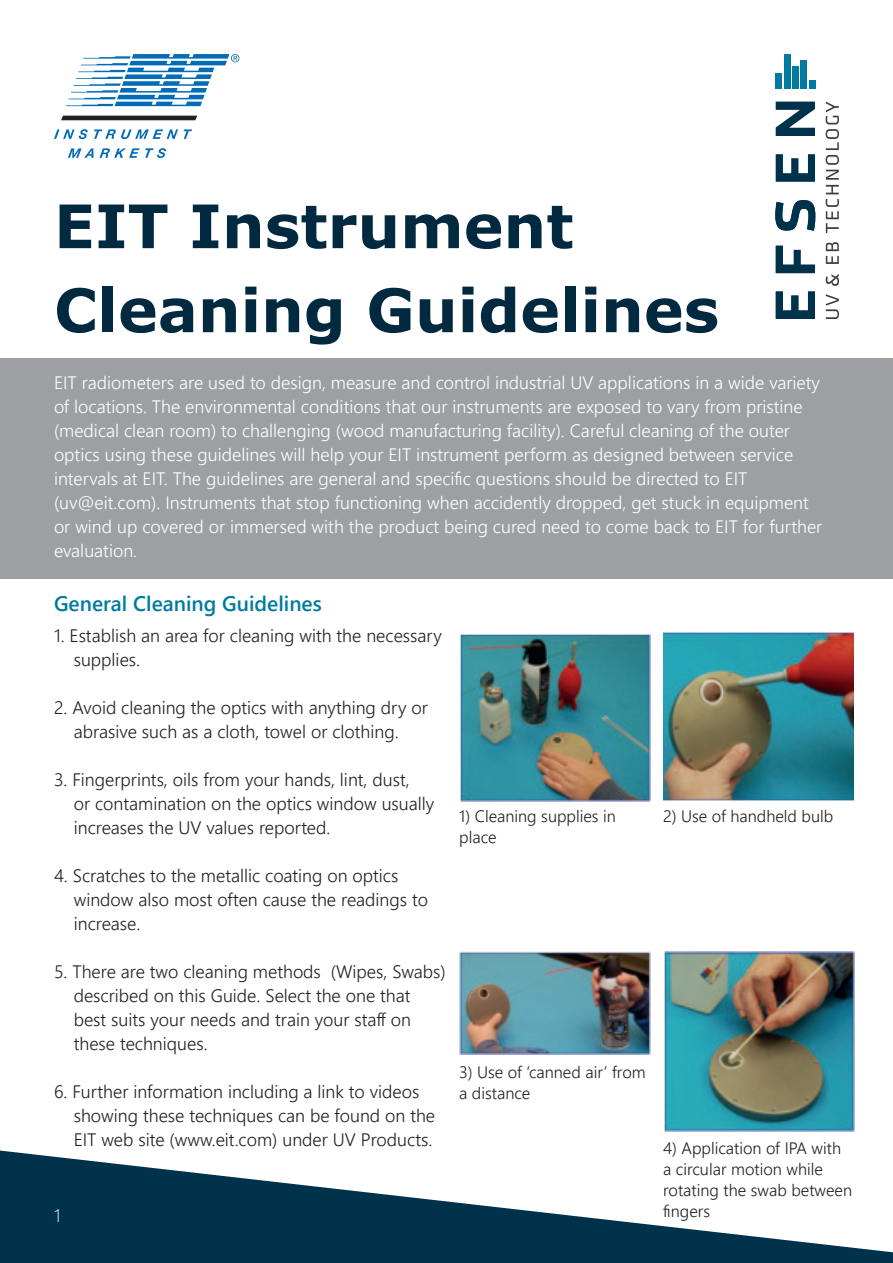
<style>
.page{position:relative;width:893px;height:1263px;background:#fff}
.page>*{position:absolute;margin:0;border:0;box-sizing:border-box;transform-origin:0 0}
.t1{font:700 60px/84px "Verdana";color:#012a41}
.t2{font:600 21px "Segoe UI";color:#007a9f}
.t3{font:300 18px/24px "Segoe UI";color:#fff}
.t4{font:300 18px/24px "Segoe UI";color:#231f20}
.t5{font:300 18px "Segoe UI";color:#fff}
.t6{font:300 16.5px/21px "Segoe UI";color:#231f20}
</style>
<div class="page">
<svg style="left:0;top:1150px;width:893px;height:113px;fill:#00324c"></svg>
<svg style="left:826px;top:274px;width:13px;height:12px"></svg>
<svg style="left:776px;top:291px;width:39px;height:28px"></svg>
<svg style="left:776px;top:246px;width:39px;height:27px"></svg>
<svg style="left:775px;top:200px;width:40px;height:31px"></svg>
<svg style="left:776px;top:154px;width:39px;height:28px"></svg>
<svg style="left:776px;top:102px;width:39px;height:34px"></svg>
<div style="left:776px;top:74px;width:6px;height:15px;background:#007a9f"></div>
<div style="left:784px;top:54px;width:6px;height:35px;background:#007a9f"></div>
<div style="left:792px;top:66px;width:6px;height:23px;background:#007a9f"></div>
<div style="left:801px;top:60px;width:6px;height:29px;background:#007a9f"></div>
<div style="left:809px;top:80px;width:6px;height:9px;background:#007a9f"></div>
<svg style="left:826px;top:294px;width:13px;height:25px"></svg>
<svg style="left:826px;top:242px;width:13px;height:22px"></svg>
<svg style="left:826px;top:102px;width:13px;height:131px"></svg>
<div style="left:0;top:358px;width:893px;height:220px;background:#9d9fa2"></div>
<svg style="left:54px;top:129px;width:34px;height:10px"></svg>
<svg style="left:94px;top:129px;width:84px;height:10px"></svg>
<svg style="left:184px;top:129px;width:8px;height:10px"></svg>
<svg style="left:68px;top:148px;width:98px;height:10px"></svg>
<svg style="left:61px;top:116px;width:136px;height:4px"></svg>
<svg style="left:66px;top:54px;width:173px;height:52px"></svg>
<img style="left:460px;top:634px;width:190px;height:168px">
<img style="left:663px;top:632px;width:190px;height:169px">
<img style="left:459px;top:951px;width:191px;height:104px">
<img style="left:664px;top:951px;width:190px;height:180px">
<h1 class="t1" style="left:54px;top:190px;width:667px">EIT Instrument<br>Cleaning Guidelines</h1>
<p class="t3" style="left:54px;top:372px;width:770px">EIT radiometers are used to design, measure and control industrial UV applications in a wide variety of locations. The environmental conditions that our instruments are exposed to vary from pristine (medical clean room) to challenging (wood manufacturing facility). Careful cleaning of the outer optics using these guidelines will help your EIT instrument perform as designed between service intervals at EIT. The guidelines are general and specific questions should be directed to EIT (uv@eit.com). Instruments that stop functioning when accidently dropped, get stuck in equipment or wind up covered or immersed with the product being cured need to come back to EIT for further evaluation.</p>
<p class="t2" style="left:54px;top:595px;width:269px">General Cleaning Guidelines</p>
<p class="t4" style="left:74px;top:626px;width:370px;text-indent:-20px">1. Establish an area for cleaning with the necessary supplies.</p>
<p class="t4" style="left:54px;top:698px;width:375px;text-align:center">2. Avoid cleaning the optics with anything dry or abrasive such as a cloth, towel or clothing.</p>
<p class="t4" style="left:74px;top:770px;width:362px;text-indent:-20px">3. Fingerprints, oils from your hands, lint, dust,<br>or contamination on the optics window usually increases the UV values reported.</p>
<p class="t4" style="left:74px;top:866px;width:356px;text-indent:-20px">4. Scratches to the metallic coating on optics window also most often cause the readings to increase.</p>
<p class="t4" style="left:74px;top:962px;width:374px;text-indent:-20px">5. There are two cleaning methods (Wipes, Swabs) described on this Guide. Select the one that best suits your needs and train your staff on these techniques.</p>
<p class="t4" style="left:74px;top:1082px;width:363px;text-indent:-20px">6. Further information including a link to videos showing these techniques can be found on the<br>EIT web site (www.eit.com) under UV Products.</p>
<p class="t5" style="left:54px;top:1208px;width:8px">1</p>
<p class="t6" style="left:459px;top:807px;width:158px">1) Cleaning supplies in place</p>
<p class="t6" style="left:663px;top:807px;width:172px">2) Use of handheld bulb</p>
<p class="t6" style="left:459px;top:1063px;width:188px">3) Use of ‘canned air’ from a distance</p>
<p class="t6" style="left:663px;top:1139px;width:190px">4) Application of IPA with a circular motion while rotating the swab between fingers</p>
</div>
